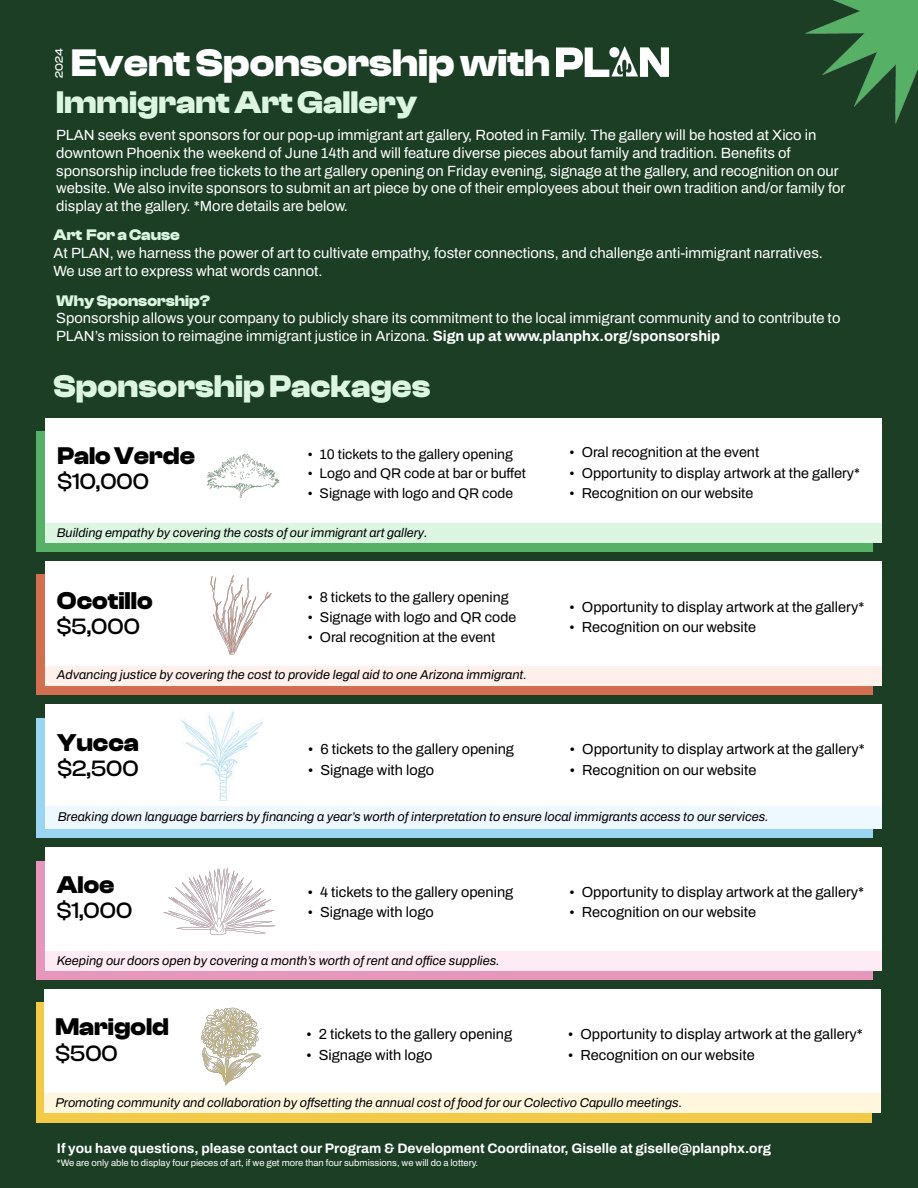
<style>
.page{position:relative;width:918px;height:1188px;background:#1b3e25}
.page>*{position:absolute;margin:0;border:0;box-sizing:border-box;transform-origin:0 0}
.t1{font:700 39.75px "Clash Display";color:#fff}
.t2{font:700 32.55px "Clash Display";color:#dcf5e1}
.t3{font:700 32.4px "Clash Display";color:#dcf5e1}
.t4{font:700 25.2px "Clash Display";color:#000}
.t5{font:700 25.05px "Clash Display";color:#000}
.t6{font:500 22.95px "Clash Display";color:#000}
.t7{font:700 15.9px "Clash Display";color:#dcf5e1}
.t8{font:14.7px/17.7px "Archivo";color:#fff}
.t9{font:14.55px "Archivo";color:#000}
.t10{font:14.4px "Archivo";color:#000}
.t11{font:14.25px "Archivo";color:#000}
.t12{font:13.95px "Archivo";color:#000}
.t13{font:700 13.8px "Archivo";color:#fff}
.t14{font:italic 12.75px "Archivo";color:#000}
.t15{font:italic 12.6px "Archivo";color:#000}
.t16{font:500 11.1px "Clash Display";color:#fff}
.t17{font:9.45px "Archivo";color:#fff}
.s1{color:#1b3e25}
.s2{font-weight:700}
.s3{font-family:"Times New Roman"}
</style>
<div class="page">
<img style="left:557px;top:47px;width:112px;height:29px">
<div style="left:36px;top:575px;width:836px;height:120px;background:#d26f51"></div>
<div style="left:45px;top:561px;width:837px;height:108px;background:#fff"></div>
<div style="left:45px;top:666px;width:837px;height:20px;background:#fff0ec"></div>
<img style="left:210px;top:575px;width:62px;height:80px">
<div style="left:36px;top:431px;width:836px;height:121px;background:#56b066"></div>
<div style="left:45px;top:419px;width:837px;height:107px;background:#fff"></div>
<div style="left:45px;top:523px;width:837px;height:20px;background:#dcf5e1"></div>
<img style="left:207px;top:453px;width:73px;height:45px">
<div style="left:36px;top:1003px;width:835px;height:120px;background:#f3ca48"></div>
<div style="left:44px;top:989px;width:836px;height:124px;background:#fff"></div>
<div style="left:44px;top:1093px;width:836px;height:20px;background:#fff7dd"></div>
<img style="left:200px;top:1007px;width:61px;height:79px">
<div style="left:36px;top:862px;width:836px;height:118px;background:#e697bb"></div>
<div style="left:45px;top:847px;width:837px;height:124px;background:#fff"></div>
<div style="left:45px;top:951px;width:836px;height:20px;background:#ffebf4"></div>
<img style="left:163px;top:867px;width:113px;height:69px">
<div style="left:36px;top:718px;width:837px;height:120px;background:#9ad5f2"></div>
<div style="left:46px;top:704px;width:836px;height:108px;background:#fff"></div>
<div style="left:46px;top:806px;width:836px;height:22px;background:#eef9ff"></div>
<img style="left:181px;top:711px;width:82px;height:90px">
<img style="left:806px;top:0;width:112px;height:123px">
<p class="t16" style="left:53px;top:78px;width:31px;rotate:-90deg">2024</p>
<h1 class="t1" style="left:71px;top:41px;width:600px">Event Sponsorship with <span class="s1">PLAN</span></h1>
<h3 class="t3" style="left:56px;top:84px;width:362px">Immigrant Art Gallery</h3>
<p class="t8" style="left:56px;top:126px;width:791px">PLAN seeks event sponsors for our pop-up immigrant art gallery, Rooted in Family. The gallery will be hosted at Xico in downtown Phoenix the weekend of June 14th and will feature diverse pieces about family and tradition. Benefits of sponsorship include free tickets to the art gallery opening on Friday evening, signage at the gallery, and recognition on our website. We also invite sponsors to submit an art piece by one of their employees about their own tradition and/or family for display at the gallery. *More details are below.</p>
<p class="t7" style="left:54px;top:226px;width:128px">Art For a Cause</p>
<p class="t8" style="left:54px;top:244px;width:771px">At PLAN, we harness the power of art to cultivate empathy, foster connections, and challenge anti-immigrant narratives.<br>We use art to express what words cannot.</p>
<p class="t7" style="left:56px;top:292px;width:156px">Why Sponsorship?</p>
<p class="t8" style="left:56px;top:310px;width:786px">Sponsorship allows your company to publicly share its commitment to the local immigrant community and to contribute to<br>PLAN’s mission to reimagine immigrant justice in Arizona. <span class="s2">Sign up at www.planphx.org/sponsorship</span></p>
<h2 class="t2" style="left:54px;top:368px;width:378px">Sponsorship Packages</h2>
<h3 class="t5" style="left:57px;top:442px;width:139px">Palo Verde</h3>
<p class="t12" style="left:308px;top:443px;width:207px"><span class="s3">•</span> 10 tickets to the gallery opening</p>
<p class="t12" style="left:308px;top:463px;width:220px"><span class="s3">•</span> Logo and QR code at bar or buffet</p>
<p class="t12" style="left:308px;top:483px;width:207px"><span class="s3">•</span> Signage with logo and QR code</p>
<h3 class="t6" style="left:57px;top:469px;width:93px">$10,000</h3>
<p class="t15" style="left:57px;top:523px;width:372px">Building empathy by covering the costs of our immigrant art gallery.</p>
<h3 class="t4" style="left:57px;top:587px;width:97px">Ocotillo</h3>
<p class="t11" style="left:308px;top:586px;width:202px"><span class="s3">•</span> 8 tickets to the gallery opening</p>
<p class="t11" style="left:308px;top:607px;width:210px"><span class="s3">•</span> Signage with logo and QR code</p>
<p class="t11" style="left:308px;top:627px;width:189px"><span class="s3">•</span> Oral recognition at the event</p>
<h3 class="t6" style="left:57px;top:614px;width:84px">$5,000</h3>
<p class="t14" style="left:57px;top:666px;width:472px">Advancing justice by covering the cost to provide legal aid to one Arizona immigrant.</p>
<p class="t10" style="left:570px;top:442px;width:191px"><span class="s3">•</span> Oral recognition at the event</p>
<p class="t10" style="left:570px;top:462px;width:292px"><span class="s3">•</span> Opportunity to display artwork at the gallery*</p>
<p class="t10" style="left:570px;top:483px;width:185px"><span class="s3">•</span> Recognition on our website</p>
<p class="t9" style="left:570px;top:596px;width:296px"><span class="s3">•</span> Opportunity to display artwork at the gallery*</p>
<p class="t9" style="left:570px;top:617px;width:188px"><span class="s3">•</span> Recognition on our website</p>
<h3 class="t4" style="left:57px;top:728px;width:83px">Yucca</h3>
<p class="t9" style="left:570px;top:738px;width:296px"><span class="s3">•</span> Opportunity to display artwork at the gallery*</p>
<p class="t9" style="left:570px;top:759px;width:188px"><span class="s3">•</span> Recognition on our website</p>
<p class="t14" style="left:58px;top:807px;width:713px">Breaking down language barriers by financing a year’s worth of interpretation to ensure local immigrants access to our services.</p>
<p class="t9" style="left:308px;top:738px;width:207px"><span class="s3">•</span> 6 tickets to the gallery opening</p>
<p class="t9" style="left:308px;top:759px;width:128px"><span class="s3">•</span> Signage with logo</p>
<h3 class="t6" style="left:57px;top:756px;width:83px">$2,500</h3>
<h3 class="t5" style="left:57px;top:871px;width:59px">Aloe</h3>
<p class="t9" style="left:308px;top:881px;width:207px"><span class="s3">•</span> 4 tickets to the gallery opening</p>
<p class="t9" style="left:308px;top:902px;width:128px"><span class="s3">•</span> Signage with logo</p>
<p class="t14" style="left:57px;top:951px;width:444px">Keeping our doors open by covering a month’s worth of rent and office supplies.</p>
<h3 class="t6" style="left:57px;top:898px;width:77px">$1,000</h3>
<p class="t9" style="left:569px;top:881px;width:296px"><span class="s3">•</span> Opportunity to display artwork at the gallery*</p>
<p class="t9" style="left:569px;top:902px;width:188px"><span class="s3">•</span> Recognition on our website</p>
<h3 class="t5" style="left:55px;top:1013px;width:115px">Marigold</h3>
<p class="t9" style="left:306px;top:1024px;width:207px"><span class="s3">•</span> 2 tickets to the gallery opening</p>
<p class="t9" style="left:306px;top:1044px;width:128px"><span class="s3">•</span> Signage with logo</p>
<p class="t9" style="left:568px;top:1024px;width:296px"><span class="s3">•</span> Opportunity to display artwork at the gallery*</p>
<p class="t9" style="left:568px;top:1044px;width:188px"><span class="s3">•</span> Recognition on our website</p>
<p class="t14" style="left:55px;top:1093px;width:628px">Promoting community and collaboration by offsetting the annual cost of food for our Colectivo Capullo meetings.</p>
<h3 class="t6" style="left:55px;top:1041px;width:64px">$500</h3>
<p class="t13" style="left:57px;top:1138px;width:716px">If you have questions, please contact our Program &amp; Development Coordinator, Giselle at giselle@planphx.org</p>
<p class="t17" style="left:57px;top:1156px;width:423px">*We are only able to display four pieces of art, if we get more than four submissions, we will do a lottery.</p>
</div>
